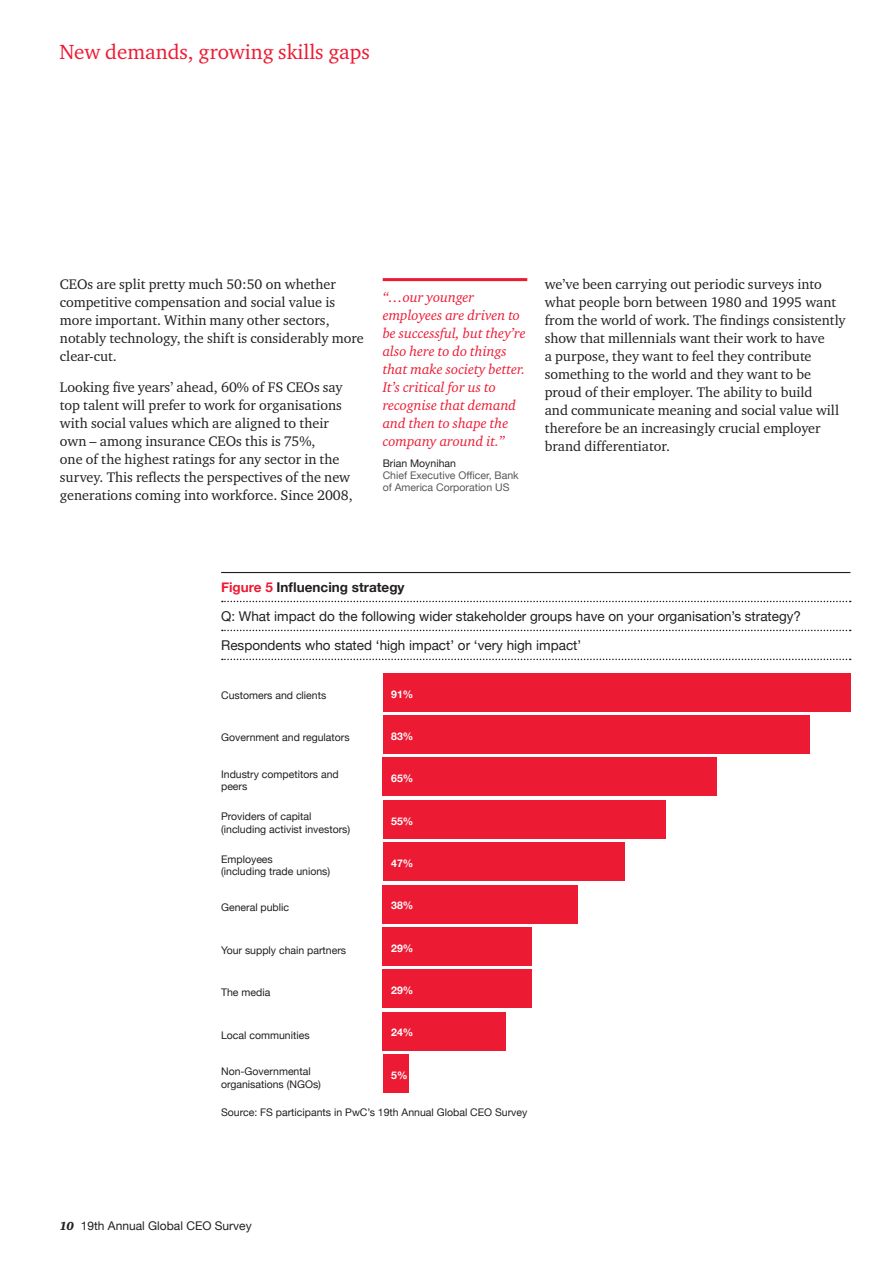
<style>
.page{position:relative;width:893px;height:1263px;background:#fff}
.page>*{position:absolute;margin:0;border:0;box-sizing:border-box;transform-origin:0 0}
.t1{font:21px "Charter ITC";color:#ed1a33}
.t2{font:14.25px/18px "Charter ITC";color:#231f20}
.t3{font:italic 14.25px/18px "Charter ITC";color:#ed1a33}
.t4{font:13.5px/29px "Helvetica Neue";color:#231f20}
.t5{font:12px "Helvetica Neue";color:#231f20}
.t6{font:10.5px/12.6px "Helvetica Neue";color:#231f20}
.t7{font:10.5px/12px "Helvetica Neue";color:#57585a}
.t8{font:700 10.5px "Helvetica Neue";color:#fff}
.s1{font-weight:700;color:#ed1a33}
.s2{font-weight:700}
.s3{font-family:"Charter ITC Blac Ital"}
</style>
<div class="page">
<hr style="left:383px;top:278px;width:144px;height:3px;background:#ed1a33">
<hr style="left:221px;top:572px;width:629px;height:1px;background:#231f20">
<svg style="left:222px;top:601px;width:629px;height:1px"></svg>
<svg style="left:222px;top:630px;width:629px;height:1px"></svg>
<svg style="left:222px;top:659px;width:629px;height:1px"></svg>
<div style="left:383px;top:1012px;width:123px;height:38px;background:#ed1a33"></div>
<div style="left:383px;top:969px;width:149px;height:39px;background:#ed1a33"></div>
<div style="left:383px;top:927px;width:149px;height:38px;background:#ed1a33"></div>
<div style="left:383px;top:885px;width:195px;height:38px;background:#ed1a33"></div>
<div style="left:383px;top:843px;width:241px;height:38px;background:#ed1a33"></div>
<div style="left:383px;top:716px;width:426px;height:38px;background:#ed1a33"></div>
<div style="left:383px;top:673px;width:467px;height:39px;background:#ed1a33"></div>
<div style="left:383px;top:800px;width:282px;height:39px;background:#ed1a33"></div>
<div style="left:383px;top:758px;width:334px;height:38px;background:#ed1a33"></div>
<div style="left:383px;top:1054px;width:25px;height:38px;background:#ed1a33"></div>
<h1 class="t1" style="left:60px;top:39px;width:312px">New demands, growing skills gaps</h1>
<p class="t2" style="left:60px;top:275px;width:305px">CEOs are split pretty much 50:50 on whether competitive compensation and social value is more important. Within many other sectors, notably technology, the shift is considerably more clear-cut.</p>
<p class="t2" style="left:60px;top:378px;width:294px">Looking five years’ ahead, 60% of FS CEOs say top talent will prefer to work for organisations with social values which are aligned to their own – among insurance CEOs this is 75%,<br>one of the highest ratings for any sector in the survey. This reflects the perspectives of the new generations coming into workforce. Since 2008,</p>
<p class="t3" style="left:383px;top:288px;width:145px">“…our younger employees are driven to be successful, but they’re also here to do things that make society better.<br>It’s critical for us to recognise that demand and then to shape the company around it.”</p>
<p class="t6" style="left:383px;top:457px;width:75px">Brian Moynihan</p>
<p class="t7" style="left:383px;top:470px;width:137px">Chief Executive Officer, Bank of America Corporation US</p>
<p class="t2" style="left:545px;top:275px;width:302px">we’ve been carrying out periodic surveys into what people born between 1980 and 1995 want from the world of work. The findings consistently show that millennials want their work to have<br>a purpose, they want to feel they contribute something to the world and they want to be proud of their employer. The ability to build<br>and communicate meaning and social value will therefore be an increasingly crucial employer brand differentiator.</p>
<p class="t4" style="left:221px;top:574px;width:581px"><span class="s1">Figure 5</span> <span class="s2">Influencing strategy<br></span>Q: What impact do the following wider stakeholder groups have on your organisation’s strategy?<br>Respondents who stated ‘high impact’ or ‘very high impact’</p>
<p class="t6" style="left:221px;top:689px;width:107px">Customers and clients</p>
<p class="t6" style="left:221px;top:732px;width:130px">Government and regulators</p>
<p class="t6" style="left:221px;top:768px;width:119px">Industry competitors and peers</p>
<p class="t8" style="left:391px;top:686px;width:24px">91%</p>
<p class="t8" style="left:391px;top:728px;width:24px">83%</p>
<p class="t8" style="left:391px;top:770px;width:24px">65%</p>
<p class="t6" style="left:221px;top:810px;width:131px">Providers of capital (including activist investors)</p>
<p class="t8" style="left:391px;top:813px;width:24px">55%</p>
<p class="t6" style="left:221px;top:853px;width:111px">Employees<br>(including trade unions)</p>
<p class="t8" style="left:391px;top:855px;width:24px">47%</p>
<p class="t8" style="left:391px;top:897px;width:24px">38%</p>
<p class="t8" style="left:391px;top:939px;width:24px">29%</p>
<p class="t8" style="left:391px;top:982px;width:24px">29%</p>
<p class="t8" style="left:391px;top:1024px;width:24px">24%</p>
<p class="t8" style="left:391px;top:1066px;width:18px">5%</p>
<p class="t6" style="left:221px;top:1106px;width:308px">Source: FS participants in PwC’s 19th Annual Global CEO Survey</p>
<p class="t6" style="left:221px;top:902px;width:70px">General public</p>
<p class="t6" style="left:221px;top:944px;width:127px">Your supply chain partners</p>
<p class="t6" style="left:221px;top:987px;width:51px">The media</p>
<p class="t6" style="left:221px;top:1029px;width:90px">Local communities</p>
<p class="t6" style="left:221px;top:1066px;width:101px">Non-Governmental organisations (NGOs)</p>
<p class="t5" style="left:60px;top:1217px;width:194px"><span class="s3">10</span> 19th Annual Global CEO Survey</p>
</div>
